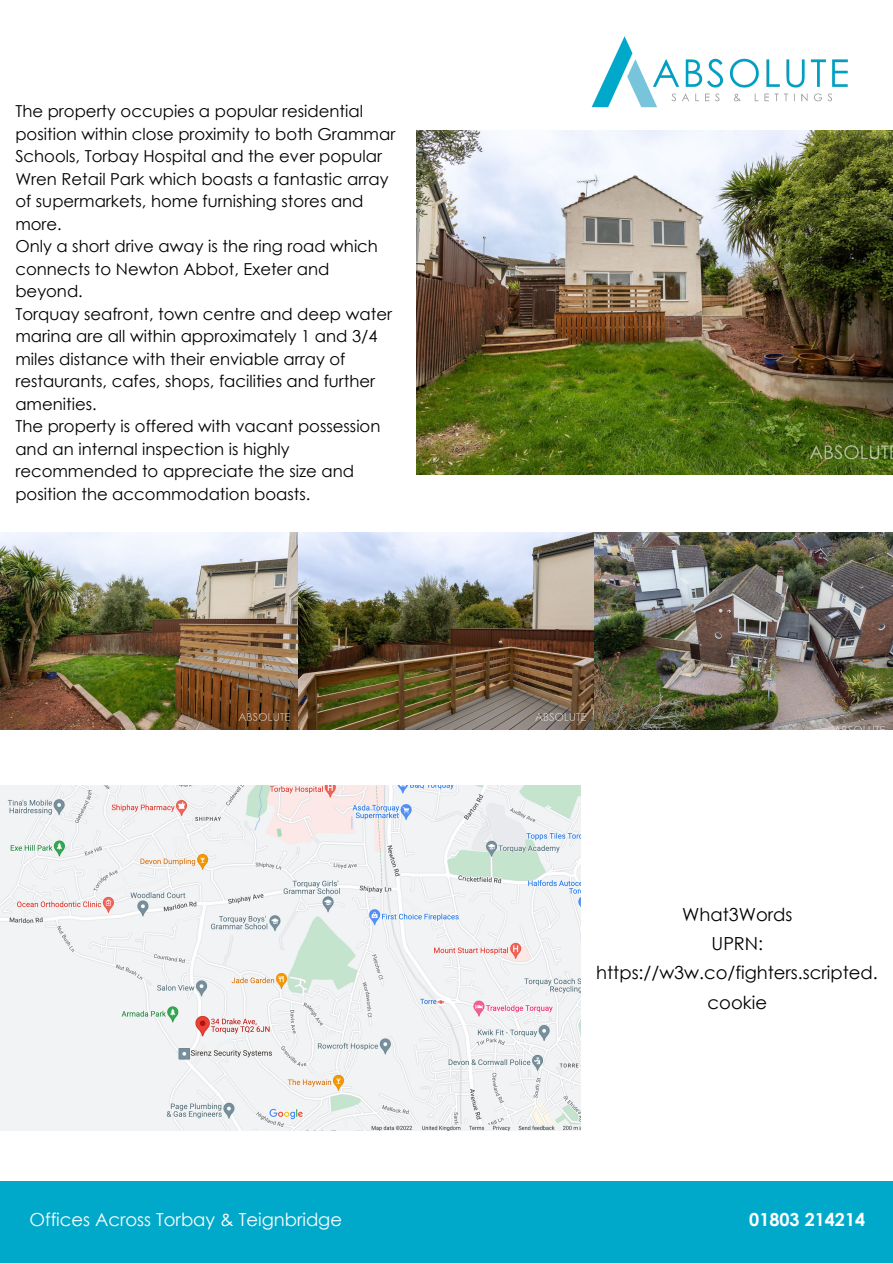
<style>
.page{position:relative;width:893px;height:1264px;background:#fff}
.page>*{position:absolute;margin:0;border:0;box-sizing:border-box;transform-origin:0 0}
.t1{font:18px/29.2px "Century Gothic";color:#000;text-align:center}
.t2{font:18px "Century Gothic";color:#fff}
.t3{font:700 18px "Century Gothic";color:#fff}
.t4{font:16.5px/22.5px "Century Gothic";color:#000}
</style>
<div class="page">
<div style="left:0;top:1181px;width:892px;height:81px;background:#00a9ca"></div>
<img style="left:417px;top:131px;width:475px;height:344px">
<img style="left:591px;top:36px;width:257px;height:72px">
<img style="left:0;top:533px;width:892px;height:196px">
<img style="left:0;top:785px;width:580px;height:345px">
<p class="t4" style="left:15px;top:100px;width:381px">The property occupies a popular residential position within close proximity to both Grammar Schools, Torbay Hospital and the ever popular Wren Retail Park which boasts a fantastic array of supermarkets, home furnishing stores and more.<br>Only a short drive away is the ring road which connects to Newton Abbot, Exeter and beyond.<br>Torquay seafront, town centre and deep water marina are all within approximately 1 and 3/4 miles distance with their enviable array of restaurants, cafes, shops, facilities and further amenities.<br>The property is offered with vacant possession and an internal inspection is highly recommended to appreciate the size and position the accommodation boasts.</p>
<p class="t1" style="left:596px;top:899px;width:283px">What3Words<br>UPRN: https://w3w.co/fighters.scripted. cookie</p>
<p class="t2" style="left:29px;top:1208px;width:314px">Offices Across Torbay &amp; Teignbridge</p>
<p class="t3" style="left:749px;top:1208px;width:117px">01803 214214</p>
</div>
